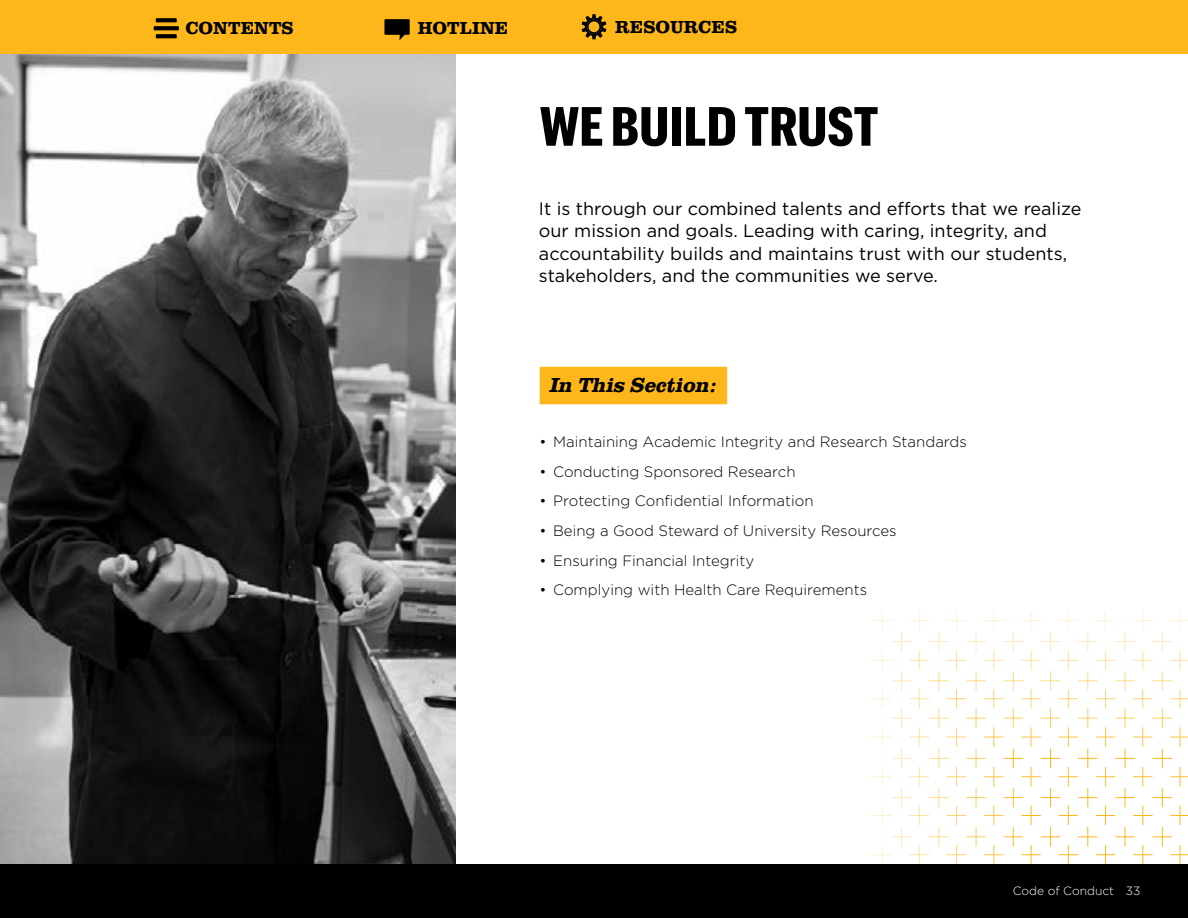
<style>
.page{position:relative;width:1188px;height:918px;background:#fff}
.page>*{position:absolute;margin:0;border:0;box-sizing:border-box;transform-origin:0 0}
.t1{font:700 54px "Graphik Cond";color:#000}
.t2{font:italic 700 21px "Clarendon URW";color:#000}
.t3{font:18px/22.5px "Gotham";color:#000}
.t4{font:700 18px "Clarendon URW";color:#000}
.t5{font:300 15px "Gotham";color:#000}
.t6{font:300 12px "Gotham";color:#fff}
</style>
<div class="page">
<div style="left:0;top:0;width:1188px;height:54px;background:#fdb71a"></div>
<svg style="left:872px;top:611px;width:316px;height:253px"></svg>
<div style="left:0;top:864px;width:1188px;height:54px;background:#000"></div>
<svg style="left:156px;top:18px;width:21px;height:4px"></svg>
<svg style="left:154px;top:26px;width:25px;height:4px"></svg>
<svg style="left:156px;top:34px;width:21px;height:4px"></svg>
<svg style="left:582px;top:14px;width:24px;height:25px"></svg>
<div style="left:384px;top:19px;width:26px;height:16px;background:#000"></div>
<svg style="left:399px;top:34px;width:6px;height:6px"></svg>
<div style="left:540px;top:367px;width:187px;height:37px;background:#fdb71a"></div>
<img style="left:0;top:54px;width:456px;height:810px">
<p class="t4" style="left:185px;top:15px;width:110px">CONTENTS</p>
<p class="t4" style="left:418px;top:15px;width:92px">HOTLINE</p>
<p class="t4" style="left:615px;top:14px;width:123px">RESOURCES</p>
<h1 class="t1" style="left:540px;top:87px;width:340px">WE BUILD TRUST</h1>
<p class="t3" style="left:539px;top:197px;width:544px">It is through our combined talents and efforts that we realize our mission and goals. Leading with caring, integrity, and accountability builds and maintains trust with our students, stakeholders, and the communities we serve.</p>
<h2 class="t2" style="left:550px;top:372px;width:168px">In This Section:</h2>
<p class="t5" style="left:540px;top:432px;width:429px">• Maintaining Academic Integrity and Research Standards</p>
<p class="t5" style="left:540px;top:462px;width:258px">• Conducting Sponsored Research</p>
<p class="t5" style="left:540px;top:492px;width:276px">• Protecting Confidential Information</p>
<p class="t5" style="left:540px;top:521px;width:359px">• Being a Good Steward of University Resources</p>
<p class="t5" style="left:540px;top:551px;width:216px">• Ensuring Financial Integrity</p>
<p class="t5" style="left:540px;top:581px;width:329px">• Complying with Health Care Requirements</p>
<p class="t6" style="left:1013px;top:883px;width:129px">Code of Conduct 33</p>
</div>
